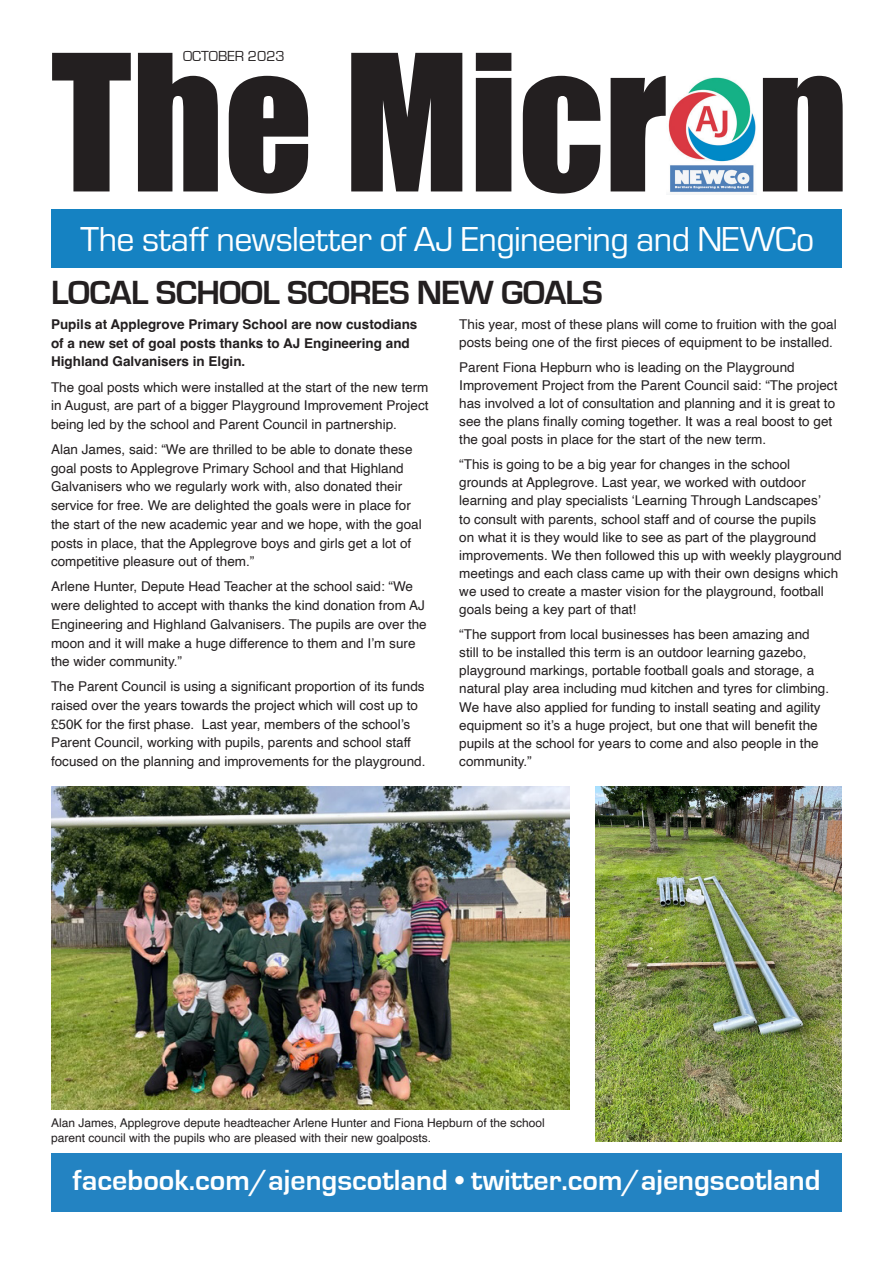
<style>
.page{position:relative;width:893px;height:1263px;background:#fff}
.page>*{position:absolute;margin:0;border:0;box-sizing:border-box;transform-origin:0 0}
.t1{font:175.2px "Impact";color:#231f20}
.t2{font:36px "Eurostile";letter-spacing:-.02em;color:#fff}
.Main_header{font:700 34.5px "Eurostile";letter-spacing:-.02em;color:#231f20}
.t3{font:700 30px "Eurostile";color:#fff}
.t4{font:15px "Eurostile";color:#231f20}
.Main_text{font:13.5px/18.1px "Helvetica";color:#231f20}
.Main_text-2{font:700 13.5px/18.8px "Helvetica";color:#231f20}
.t5{font:12px/15px "Helvetica";color:#231f20}
</style>
<div class="page">
<div style="left:51px;top:210px;width:791px;height:58px;background:#1582c2"></div>
<img style="left:667px;top:108px;width:89px;height:87px">
<img style="left:671px;top:77px;width:79px;height:117px">
<div style="left:51px;top:1153px;width:791px;height:59px;background:#2383c2"></div>
<img style="left:51px;top:787px;width:519px;height:323px">
<img style="left:595px;top:787px;width:247px;height:355px">
<p class="t4" style="left:183px;top:48px;width:103px">OCTOBER 2023</p>
<p class="t1" style="left:51px;top:-13px;width:799px">The Micron</p>
<p class="t2" style="left:80px;top:220px;width:735px">The staff newsletter of AJ Engineering and NEWCo</p>
<p class="Main_header" style="left:51px;top:273px;width:553px">LOCAL SCHOOL SCORES NEW GOALS</p>
<p class="Main_text-2" style="left:51px;top:316px;width:368px">Pupils at Applegrove Primary School are now custodians of a new set of goal posts thanks to AJ Engineering and<br>Highland Galvanisers in Elgin.</p>
<p class="Main_text" style="left:51px;top:378px;width:379px;line-height:18.8px;text-align:justify">The goal posts which were installed at the start of the new term in August, are part of a bigger Playground Improvement Project being led by the school and Parent Council in partnership.</p>
<p class="Main_text" style="left:51px;top:440px;width:372px;line-height:18.8px">Alan James, said: “We are thrilled to be able to donate these goal posts to Applegrove Primary School and that Highland Galvanisers who we regularly work with, also donated their service for free. We are delighted the goals were in place for the start of the new academic year and we hope, with the goal posts in place, that the Applegrove boys and girls get a lot of competitive pleasure out of them.”</p>
<p class="Main_text" style="left:51px;top:578px;width:377px;line-height:18.8px">Arlene Hunter, Depute Head Teacher at the school said: “We were delighted to accept with thanks the kind donation from AJ Engineering and Highland Galvanisers. The pupils are over the moon and it will make a huge difference to them and I’m sure the wider community.”</p>
<p class="Main_text" style="left:51px;top:678px;width:376px;line-height:18.8px">The Parent Council is using a significant proportion of its funds raised over the years towards the project which will cost up to £50K for the first phase. Last year, members of the school’s Parent Council, working with pupils, parents and school staff focused on the planning and improvements for the playground.</p>
<p class="Main_text" style="left:459px;top:316px;width:379px">This year, most of these plans will come to fruition with the goal posts being one of the first pieces of equipment to be installed.</p>
<p class="Main_text" style="left:459px;top:358px;width:380px">Parent Fiona Hepburn who is leading on the Playground Improvement Project from the Parent Council said: “The project has involved a lot of consultation and planning and it is great to see the plans finally coming together. It was a real boost to get the goal posts in place for the start of the new term.</p>
<p class="Main_text" style="left:459px;top:456px;width:384px">“This is going to be a big year for changes in the school grounds at Applegrove. Last year, we worked with outdoor learning and play specialists ‘Learning Through Landscapes’<br>to consult with parents, school staff and of course the pupils<br>on what it is they would like to see as part of the playground improvements. We then followed this up with weekly playground meetings and each class came up with their own designs which we used to create a master vision for the playground, football goals being a key part of that!</p>
<p class="Main_text" style="left:459px;top:625px;width:371px">“The support from local businesses has been amazing and still to be installed this term is an outdoor learning gazebo, playground markings, portable football goals and storage, a natural play area including mud kitchen and tyres for climbing.<br>We have also applied for funding to install seating and agility equipment so it’s a huge project, but one that will benefit the pupils at the school for years to come and also people in the community.”</p>
<p class="t5" style="left:51px;top:1115px;width:495px">Alan James, Applegrove depute headteacher Arlene Hunter and Fiona Hepburn of the school parent council with the pupils who are pleased with their new goalposts.</p>
<p class="t3" style="left:73px;top:1163px;width:749px">facebook.com/ajengscotland • twitter.com/ajengscotland</p>
</div>
